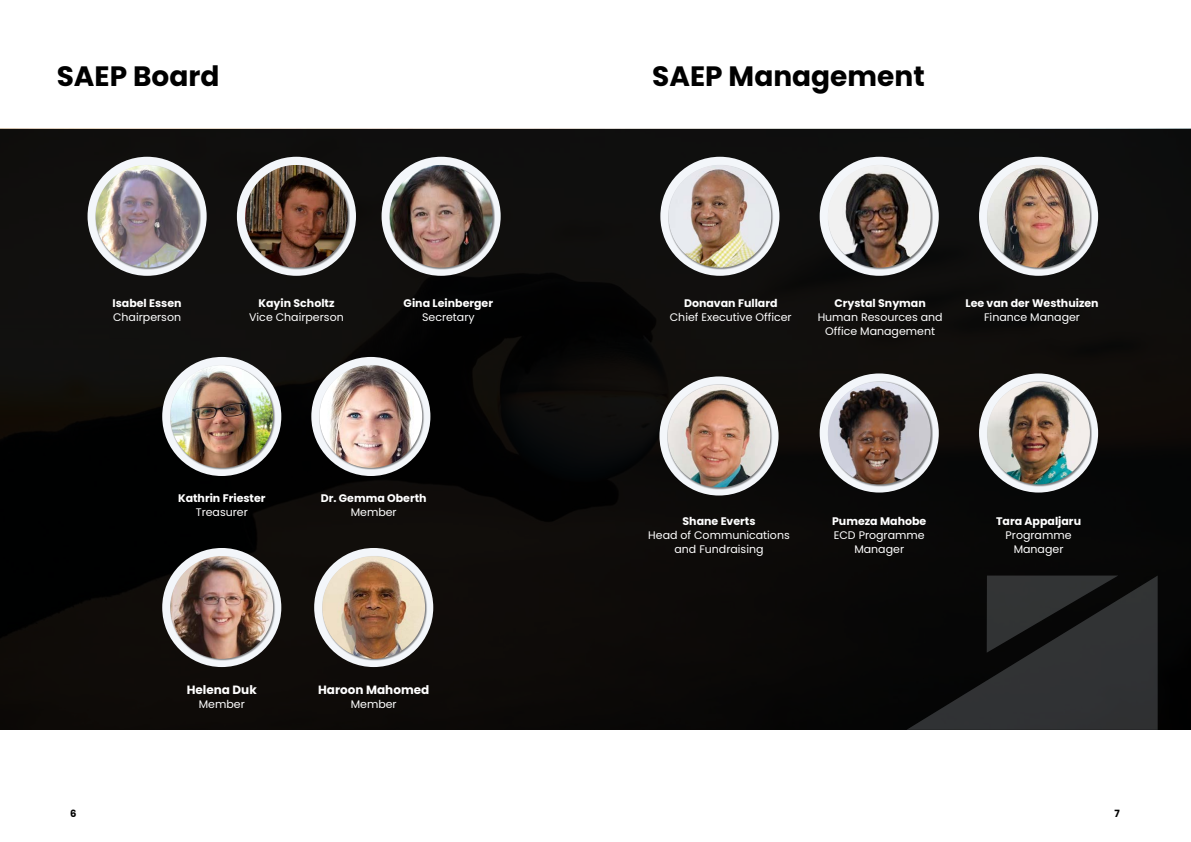
<style>
.page{position:relative;width:1191px;height:842px;background:#fff}
.page>*{position:absolute;margin:0;border:0;box-sizing:border-box;transform-origin:0 0}
.t1{font:700 28px "Poppins";color:#000}
.t2{font:700 12px "Poppins";color:#fff}
.t3{font:11px/14px "Poppins";color:#fff;text-align:center}
.t4{font:700 11px "Poppins";color:#fff}
.t5{font:700 10px "Poppins";color:#000}
</style>
<div class="page">
<div style="left:0;top:129px;width:1191px;height:600px;background:linear-gradient(to right,#0c0a09,#0d0c0b)"></div>
<div style="left:88px;top:157px;width:119px;height:119px;background:#f3f6fa;border-radius:50%"></div>
<div style="left:95px;top:165px;width:105px;height:105px;background:#000;opacity:.5"></div>
<img style="left:96px;top:165px;width:102px;height:103px;border-radius:51px">
<div style="left:660px;top:157px;width:119px;height:119px;background:#f3f6fa;border-radius:50%"></div>
<div style="left:668px;top:165px;width:105px;height:105px;background:#000;opacity:.5"></div>
<img style="left:668px;top:165px;width:103px;height:103px;border-radius:51px">
<div style="left:237px;top:157px;width:119px;height:119px;background:#f3f6fa;border-radius:50%"></div>
<div style="left:245px;top:165px;width:105px;height:105px;background:#000;opacity:.5"></div>
<img style="left:245px;top:165px;width:102px;height:103px">
<div style="left:819px;top:157px;width:119px;height:119px;background:#f3f6fa;border-radius:50%"></div>
<div style="left:827px;top:165px;width:105px;height:105px;background:#000;opacity:.5"></div>
<img style="left:828px;top:165px;width:102px;height:103px;border-radius:51px">
<div style="left:162px;top:357px;width:119px;height:119px;background:#f3f6fa;border-radius:50%"></div>
<div style="left:170px;top:365px;width:105px;height:105px;background:#000;opacity:.5"></div>
<img style="left:170px;top:365px;width:103px;height:103px;border-radius:51px">
<div style="left:659px;top:376px;width:119px;height:119px;background:#f3f6fa;border-radius:50%"></div>
<div style="left:667px;top:384px;width:105px;height:105px;background:#000;opacity:.5"></div>
<img style="left:667px;top:385px;width:103px;height:102px;border-radius:51px">
<div style="left:162px;top:548px;width:119px;height:119px;background:#f3f6fa;border-radius:50%"></div>
<div style="left:170px;top:556px;width:105px;height:105px;background:#000;opacity:.5"></div>
<img style="left:170px;top:556px;width:103px;height:103px;border-radius:51px">
<div style="left:381px;top:157px;width:119px;height:119px;background:#f3f6fa;border-radius:50%"></div>
<div style="left:389px;top:165px;width:105px;height:105px;background:#000;opacity:.5"></div>
<img style="left:390px;top:165px;width:102px;height:103px;border-radius:51px">
<div style="left:979px;top:157px;width:119px;height:119px;background:#f3f6fa;border-radius:50%"></div>
<div style="left:987px;top:165px;width:105px;height:105px;background:#000;opacity:.5"></div>
<img style="left:987px;top:165px;width:103px;height:103px;border-radius:51px">
<div style="left:311px;top:357px;width:119px;height:119px;background:#f3f6fa;border-radius:50%"></div>
<div style="left:319px;top:365px;width:105px;height:105px;background:#000;opacity:.5"></div>
<img style="left:319px;top:365px;width:103px;height:103px;border-radius:51px">
<div style="left:819px;top:373px;width:119px;height:119px;background:#f3f6fa;border-radius:50%"></div>
<div style="left:827px;top:381px;width:105px;height:105px;background:#000;opacity:.5"></div>
<img style="left:828px;top:382px;width:102px;height:102px;border-radius:51px">
<div style="left:979px;top:373px;width:119px;height:119px;background:#f3f6fa;border-radius:50%"></div>
<div style="left:987px;top:381px;width:105px;height:105px;background:#000;opacity:.5"></div>
<img style="left:987px;top:382px;width:103px;height:102px;border-radius:51px">
<div style="left:314px;top:548px;width:119px;height:119px;background:#f3f6fa;border-radius:50%"></div>
<div style="left:322px;top:556px;width:105px;height:105px;background:#000;opacity:.5"></div>
<img style="left:322px;top:556px;width:103px;height:103px;border-radius:51px">
<svg style="left:906px;top:575px;width:251px;height:155px"></svg>
<h1 class="t1" style="left:57px;top:60px;width:164px">SAEP Board</h1>
<h1 class="t1" style="left:652px;top:60px;width:274px">SAEP Management</h1>
<p class="t4" style="left:113px;top:297px;width:71px">Isabel Essen</p>
<p class="t3" style="left:113px;top:310px;width:69px">Chairperson</p>
<p class="t4" style="left:258px;top:297px;width:78px">Kayin Scholtz</p>
<p class="t3" style="left:249px;top:310px;width:96px">Vice Chairperson</p>
<p class="t4" style="left:404px;top:297px;width:91px">Gina Leinberger</p>
<p class="t3" style="left:422px;top:310px;width:54px">Secretary</p>
<p class="t5" style="left:70px;top:807px;width:8px">6</p>
<p class="t4" style="left:178px;top:492px;width:89px">Kathrin Friester</p>
<p class="t3" style="left:196px;top:505px;width:54px">Treasurer</p>
<p class="t4" style="left:321px;top:492px;width:107px">Dr. Gemma Oberth</p>
<p class="t3" style="left:351px;top:505px;width:47px">Member</p>
<p class="t2" style="left:187px;top:683px;width:72px">Helena Duk</p>
<p class="t3" style="left:199px;top:697px;width:47px">Member</p>
<p class="t2" style="left:318px;top:683px;width:113px">Haroon Mahomed</p>
<p class="t3" style="left:351px;top:697px;width:47px">Member</p>
<p class="t4" style="left:684px;top:297px;width:95px">Donavan Fullard</p>
<p class="t3" style="left:670px;top:310px;width:123px">Chief Executive Officer</p>
<p class="t4" style="left:834px;top:297px;width:93px">Crystal Snyman</p>
<p class="t3" style="left:817px;top:310px;width:126px">Human Resources and<br>Office Management</p>
<p class="t4" style="left:965px;top:297px;width:135px">Lee van der Westhuizen</p>
<p class="t3" style="left:984px;top:310px;width:97px">Finance Manager</p>
<p class="t4" style="left:682px;top:514px;width:75px">Shane Everts</p>
<p class="t3" style="left:648px;top:528px;width:143px">Head of Communications and Fundraising</p>
<p class="t4" style="left:832px;top:514px;width:96px">Pumeza Mahobe</p>
<p class="t3" style="left:834px;top:528px;width:92px">ECD Programme<br>Manager</p>
<p class="t4" style="left:996px;top:514px;width:87px">Tara Appaljaru</p>
<p class="t3" style="left:1005px;top:528px;width:67px">Programme<br>Manager</p>
<p class="t5" style="left:1114px;top:807px;width:7px">7</p>
</div>
